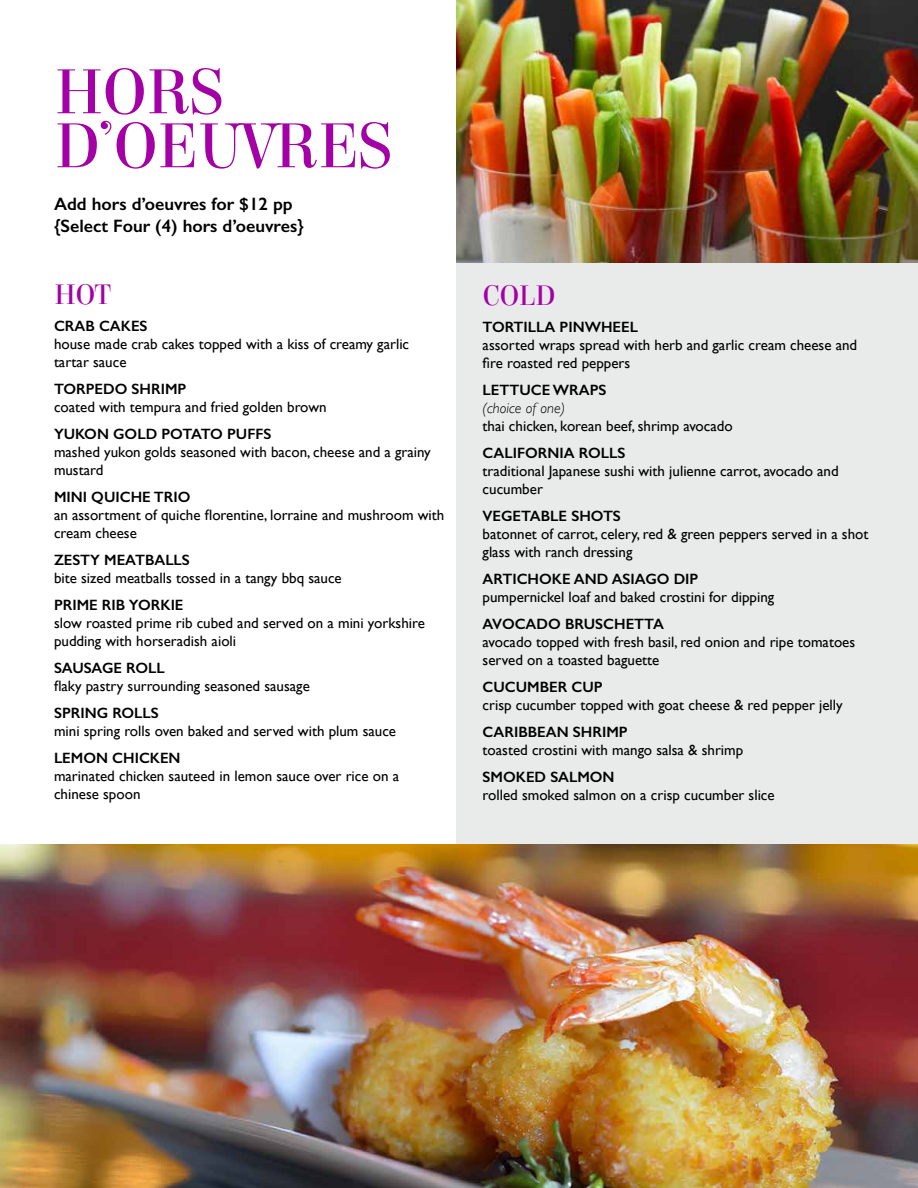
<style>
.page{position:relative;width:918px;height:1188px;background:#fff}
.page>*{position:absolute;margin:0;border:0;box-sizing:border-box;transform-origin:0 0}
.t1{font:67.5px/54px "Elsie";letter-spacing:-.02em;color:#a301a5}
.t2{font:30px "Elsie";letter-spacing:-.02em;color:#a301a5}
.t3{font:600 18px/21.6px "Gill Sans";color:#000}
.t4{font:15px/18px "Gill Sans";color:#000}
.t5{font:600 15px "Gill Sans";color:#000}
.t6{font:italic 300 15px "Gill Sans";color:#000}
</style>
<div class="page">
<div style="left:456px;top:0;width:462px;height:981px;background:#e9eaea"></div>
<img style="left:0;top:844px;width:918px;height:344px">
<img style="left:456px;top:0;width:462px;height:263px">
<h1 class="t1" style="left:54px;top:65px;width:340px">HORS<br>D’OEUVRES</h1>
<p class="t3" style="left:54px;top:193px;width:251px">Add hors d’oeuvres for $12 pp {Select Four (4) hors d’oeuvres}</p>
<h2 class="t2" style="left:54px;top:278px;width:58px">HOT</h2>
<p class="t5" style="left:54px;top:317px;width:95px">CRAB CAKES</p>
<p class="t4" style="left:54px;top:335px;width:357px">house made crab cakes topped with a kiss of creamy garlic tartar sauce</p>
<p class="t5" style="left:54px;top:380px;width:134px">TORPEDO SHRIMP</p>
<p class="t4" style="left:54px;top:398px;width:274px">coated with tempura and fried golden brown</p>
<p class="t5" style="left:54px;top:425px;width:219px">YUKON GOLD POTATO PUFFS</p>
<p class="t4" style="left:54px;top:443px;width:378px">mashed yukon golds seasoned with bacon, cheese and a grainy mustard</p>
<p class="t5" style="left:54px;top:488px;width:138px">MINI QUICHE TRIO</p>
<p class="t4" style="left:54px;top:506px;width:392px">an assortment of quiche florentine, lorraine and mushroom with cream cheese</p>
<p class="t5" style="left:54px;top:551px;width:137px">ZESTY MEATBALLS</p>
<p class="t4" style="left:54px;top:569px;width:289px">bite sized meatballs tossed in a tangy bbq sauce</p>
<p class="t5" style="left:54px;top:596px;width:131px">PRIME RIB YORKIE</p>
<p class="t4" style="left:54px;top:614px;width:372px">slow roasted prime rib cubed and served on a mini yorkshire pudding with horseradish aioli</p>
<p class="t5" style="left:54px;top:659px;width:112px">SAUSAGE ROLL</p>
<p class="t4" style="left:54px;top:677px;width:257px">flaky pastry surrounding seasoned sausage</p>
<p class="t5" style="left:54px;top:704px;width:106px">SPRING ROLLS</p>
<p class="t4" style="left:54px;top:722px;width:344px">mini spring rolls oven baked and served with plum sauce</p>
<p class="t5" style="left:54px;top:749px;width:128px">LEMON CHICKEN</p>
<p class="t4" style="left:54px;top:767px;width:347px">marinated chicken sauteed in lemon sauce over rice on a chinese spoon</p>
<h2 class="t2" style="left:483px;top:279px;width:74px">COLD</h2>
<p class="t5" style="left:483px;top:318px;width:157px">TORTILLA PINWHEEL</p>
<p class="t4" style="left:483px;top:336px;width:376px">assorted wraps spread with herb and garlic cream cheese and fire roasted red peppers</p>
<p class="t5" style="left:483px;top:381px;width:125px">LETTUCE WRAPS</p>
<p class="t6" style="left:483px;top:400px;width:84px">(choice of one)</p>
<p class="t4" style="left:483px;top:417px;width:252px">thai chicken, korean beef, shrimp avocado</p>
<p class="t5" style="left:483px;top:444px;width:144px">CALIFORNIA ROLLS</p>
<p class="t4" style="left:483px;top:462px;width:358px">traditional Japanese sushi with julienne carrot, avocado and cucumber</p>
<p class="t5" style="left:483px;top:507px;width:140px">VEGETABLE SHOTS</p>
<p class="t4" style="left:483px;top:525px;width:387px">batonnet of carrot, celery, red &amp; green peppers served in a shot glass with ranch dressing</p>
<p class="t5" style="left:483px;top:570px;width:217px">ARTICHOKE AND ASIAGO DIP</p>
<p class="t4" style="left:483px;top:588px;width:293px">pumpernickel loaf and baked crostini for dipping</p>
<p class="t5" style="left:483px;top:615px;width:183px">AVOCADO BRUSCHETTA</p>
<p class="t4" style="left:483px;top:633px;width:374px">avocado topped with fresh basil, red onion and ripe tomatoes served on a toasted baguette</p>
<p class="t5" style="left:483px;top:678px;width:122px">CUCUMBER CUP</p>
<p class="t4" style="left:483px;top:696px;width:362px">crisp cucumber topped with goat cheese &amp; red pepper jelly</p>
<p class="t5" style="left:483px;top:723px;width:147px">CARIBBEAN SHRIMP</p>
<p class="t4" style="left:483px;top:741px;width:262px">toasted crostini with mango salsa &amp; shrimp</p>
<p class="t5" style="left:483px;top:768px;width:133px">SMOKED SALMON</p>
<p class="t4" style="left:483px;top:786px;width:294px">rolled smoked salmon on a crisp cucumber slice</p>
</div>
